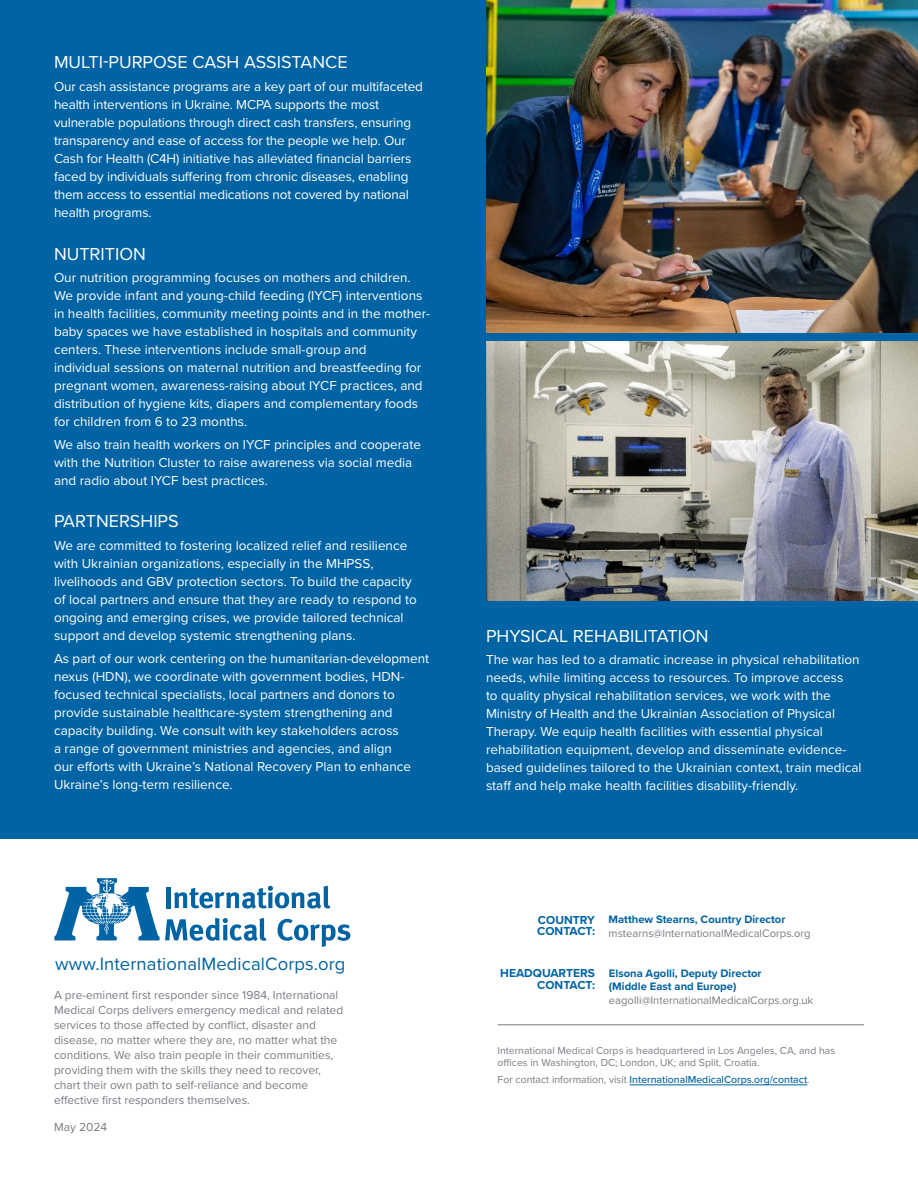
<style>
.page{position:relative;width:918px;height:1188px;background:#fff}
.page>*{position:absolute;margin:0;border:0;box-sizing:border-box;transform-origin:0 0}
.t1{font:18.45px "Proxima Nova";letter-spacing:.005em;color:#0063a3}
.t2{font:18px "Proxima Nova";color:#fff}
.t3{font:13.5px/18px "Proxima Nova";color:#fff}
.t4{font:12px/15px "Proxima Nova";color:#787d83}
.t5{font:700 12px/11.4px "Proxima Nova";color:#0063a3;text-align:right}
.t6{font:700 11.25px/13.5px "Proxima Nova";color:#0063a3}
.t7{font:11.25px "Proxima Nova";color:#787d83}
.t8{font:10.5px/12.6px "Proxima Nova";color:#787d83}
.t9{font:500 10.5px "Proxima Nova";color:#0063a3}
.s1{font-weight:400;color:#787d83}
</style>
<div class="page">
<div style="left:0;top:0;width:918px;height:838px;background:#0063a3"></div>
<svg style="left:54px;top:878px;width:296px;height:69px"></svg>
<hr style="left:630px;top:1085px;width:177px;height:1px;background:#0063a3">
<hr style="left:498px;top:1024px;width:366px;height:1px;background:#787d83">
<img style="left:486px;top:341px;width:432px;height:259px">
<img style="left:486px;top:0;width:432px;height:333px">
<h2 class="t2" style="left:54px;top:49px;width:295px">MULTI-PURPOSE CASH ASSISTANCE</h2>
<p class="t3" style="left:54px;top:77px;width:370px">Our cash assistance programs are a key part of our multifaceted health interventions in Ukraine. MCPA supports the most vulnerable populations through direct cash transfers, ensuring transparency and ease of access for the people we help. Our Cash for Health (C4H) initiative has alleviated financial barriers faced by individuals suffering from chronic diseases, enabling them access to essential medications not covered by national health programs.</p>
<h2 class="t2" style="left:54px;top:240px;width:93px">NUTRITION</h2>
<p class="t3" style="left:54px;top:268px;width:378px">Our nutrition programming focuses on mothers and children.<br>We provide infant and young-child feeding (IYCF) interventions in health facilities, community meeting points and in the mother&shy;baby spaces we have established in hospitals and community centers. These interventions include small-group and<br>individual sessions on maternal nutrition and breastfeeding for pregnant women, awareness-raising about IYCF practices, and distribution of hygiene kits, diapers and complementary foods for children from 6 to 23 months.</p>
<p class="t3" style="left:54px;top:435px;width:369px">We also train health workers on IYCF principles and cooperate with the Nutrition Cluster to raise awareness via social media and radio about IYCF best practices.</p>
<h2 class="t2" style="left:54px;top:508px;width:126px">PARTNERSHIPS</h2>
<p class="t3" style="left:54px;top:536px;width:364px">We are committed to fostering localized relief and resilience with Ukrainian organizations, especially in the MHPSS, livelihoods and GBV protection sectors. To build the capacity of local partners and ensure that they are ready to respond to ongoing and emerging crises, we provide tailored technical support and develop systemic strengthening plans.</p>
<p class="t3" style="left:54px;top:649px;width:377px">As part of our work centering on the humanitarian-development nexus (HDN), we coordinate with government bodies, HDN&shy;focused technical specialists, local partners and donors to provide sustainable healthcare-system strengthening and capacity building. We consult with key stakeholders across<br>a range of government ministries and agencies, and align<br>our efforts with Ukraine’s National Recovery Plan to enhance Ukraine’s long-term resilience.</p>
<h1 class="t1" style="left:55px;top:950px;width:292px">www.InternationalMedicalCorps.org</h1>
<p class="t4" style="left:54px;top:987px;width:291px">A pre-eminent first responder since 1984, International Medical Corps delivers emergency medical and related services to those affected by conflict, disaster and disease, no matter where they are, no matter what the conditions. We also train people in their communities, providing them with the skills they need to recover, chart their own path to self-reliance and become effective first responders themselves.</p>
<p class="t4" style="left:54px;top:1119px;width:55px">May 2024</p>
<h2 class="t2" style="left:486px;top:622px;width:224px">PHYSICAL REHABILITATION</h2>
<p class="t3" style="left:486px;top:650px;width:377px">The war has led to a dramatic increase in physical rehabilitation needs, while limiting access to resources. To improve access<br>to quality physical rehabilitation services, we work with the Ministry of Health and the Ukrainian Association of Physical Therapy. We equip health facilities with essential physical rehabilitation equipment, develop and disseminate evidence&shy;based guidelines tailored to the Ukrainian context, train medical staff and help make health facilities disability-friendly.</p>
<p class="t5" style="left:537px;top:914px;width:59px;text-align:left">COUNTRY<br>CONTACT:</p>
<p class="t5" style="left:500px;top:967px;width:96px">HEADQUARTERS<br>CONTACT:</p>
<p class="t6" style="left:609px;top:912px;width:178px">Matthew Stearns, Country Director</p>
<p class="t7" style="left:609px;top:924px;width:204px">mstearns@InternationalMedicalCorps.org</p>
<p class="t6" style="left:609px;top:966px;width:154px">Elsona Agolli, Deputy Director (Middle East and Europe)</p>
<p class="t7" style="left:609px;top:992px;width:206px">eagolli@InternationalMedicalCorps.org.uk</p>
<p class="t8" style="left:498px;top:1043px;width:339px">International Medical Corps is headquartered in Los Angeles, CA, and has offices in Washington, DC; London, UK; and Split, Croatia.</p>
<p class="t9" style="left:498px;top:1072px;width:314px"><span class="s1">For contact information, visit</span> InternationalMedicalCorps.org/contact<span class="s1">.</span></p>
</div>
